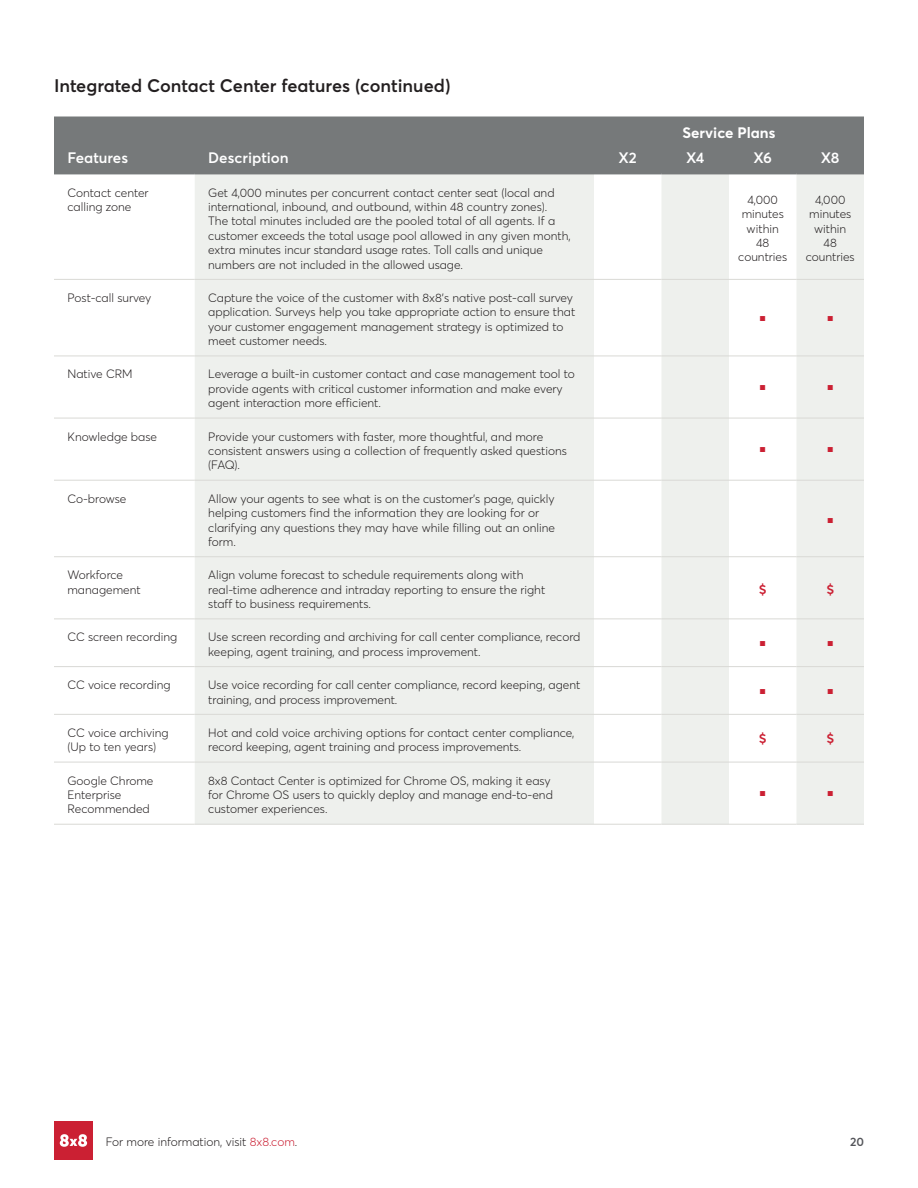
<style>
.page{position:relative;width:918px;height:1188px;background:#fff}
.page>*{position:absolute;margin:0;border:0;box-sizing:border-box;transform-origin:0 0}
.Subhead_Level_2{font:600 18px "Averta";color:#231f20}
.Table_Body{font:600 15px "Averta";color:#fff}
.Table_Body-2{font:700 15px "Averta";color:#fff}
.Table_Body-3{font:600 13.5px "Averta";color:#cb2033}
.Table_Body-4{font:300 12px/14.4px "Averta";color:#231f20}
.t1{font:600 12px "Averta";color:#54555a}
.Table_Body-5{font:300 9px "Averta";color:#cb2033}
.s1{color:#cb2033}
</style>
<div class="page">
<div style="left:54px;top:117px;width:810px;height:56px;background:#76797a"></div>
<svg style="left:195px;top:174px;width:669px;height:650px;fill:#eef0ed"></svg>
<hr style="left:54px;top:356px;width:141px;height:1px;background:#d9d9d5">
<hr style="left:195px;top:356px;width:399px;height:1px;background:#d9d9d5">
<hr style="left:594px;top:356px;width:68px;height:1px;background:#d9d9d5">
<hr style="left:662px;top:356px;width:67px;height:1px;background:#d9d9d5">
<hr style="left:729px;top:356px;width:68px;height:1px;background:#d9d9d5">
<hr style="left:797px;top:356px;width:67px;height:1px;background:#d9d9d5">
<hr style="left:54px;top:418px;width:141px;height:1px;background:#d9d9d5">
<hr style="left:195px;top:418px;width:399px;height:1px;background:#d9d9d5">
<hr style="left:594px;top:418px;width:68px;height:1px;background:#d9d9d5">
<hr style="left:662px;top:418px;width:67px;height:1px;background:#d9d9d5">
<hr style="left:729px;top:418px;width:68px;height:1px;background:#d9d9d5">
<hr style="left:797px;top:418px;width:67px;height:1px;background:#d9d9d5">
<hr style="left:54px;top:480px;width:141px;height:1px;background:#d9d9d5">
<hr style="left:195px;top:480px;width:399px;height:1px;background:#d9d9d5">
<hr style="left:594px;top:480px;width:68px;height:1px;background:#d9d9d5">
<hr style="left:662px;top:480px;width:67px;height:1px;background:#d9d9d5">
<hr style="left:729px;top:480px;width:68px;height:1px;background:#d9d9d5">
<hr style="left:797px;top:480px;width:67px;height:1px;background:#d9d9d5">
<hr style="left:54px;top:556px;width:141px;height:1px;background:#d9d9d5">
<hr style="left:195px;top:556px;width:399px;height:1px;background:#d9d9d5">
<hr style="left:594px;top:556px;width:68px;height:1px;background:#d9d9d5">
<hr style="left:662px;top:556px;width:67px;height:1px;background:#d9d9d5">
<hr style="left:729px;top:556px;width:68px;height:1px;background:#d9d9d5">
<hr style="left:797px;top:556px;width:67px;height:1px;background:#d9d9d5">
<hr style="left:54px;top:619px;width:141px;height:1px;background:#d9d9d5">
<hr style="left:195px;top:619px;width:399px;height:1px;background:#d9d9d5">
<hr style="left:594px;top:619px;width:68px;height:1px;background:#d9d9d5">
<hr style="left:662px;top:619px;width:67px;height:1px;background:#d9d9d5">
<hr style="left:729px;top:619px;width:68px;height:1px;background:#d9d9d5">
<hr style="left:797px;top:619px;width:67px;height:1px;background:#d9d9d5">
<hr style="left:54px;top:666px;width:141px;height:1px;background:#d9d9d5">
<hr style="left:195px;top:666px;width:399px;height:1px;background:#d9d9d5">
<hr style="left:594px;top:666px;width:68px;height:1px;background:#d9d9d5">
<hr style="left:662px;top:666px;width:67px;height:1px;background:#d9d9d5">
<hr style="left:729px;top:666px;width:68px;height:1px;background:#d9d9d5">
<hr style="left:797px;top:666px;width:67px;height:1px;background:#d9d9d5">
<hr style="left:54px;top:714px;width:141px;height:1px;background:#d9d9d5">
<hr style="left:195px;top:714px;width:399px;height:1px;background:#d9d9d5">
<hr style="left:594px;top:714px;width:68px;height:1px;background:#d9d9d5">
<hr style="left:662px;top:714px;width:67px;height:1px;background:#d9d9d5">
<hr style="left:729px;top:714px;width:68px;height:1px;background:#d9d9d5">
<hr style="left:797px;top:714px;width:67px;height:1px;background:#d9d9d5">
<hr style="left:54px;top:762px;width:141px;height:1px;background:#d9d9d5">
<hr style="left:195px;top:762px;width:399px;height:1px;background:#d9d9d5">
<hr style="left:594px;top:762px;width:68px;height:1px;background:#d9d9d5">
<hr style="left:662px;top:762px;width:67px;height:1px;background:#d9d9d5">
<hr style="left:729px;top:762px;width:68px;height:1px;background:#d9d9d5">
<hr style="left:797px;top:762px;width:67px;height:1px;background:#d9d9d5">
<hr style="left:54px;top:824px;width:141px;height:1px;background:#d9d9d5">
<hr style="left:195px;top:824px;width:399px;height:1px;background:#d9d9d5">
<hr style="left:594px;top:824px;width:68px;height:1px;background:#d9d9d5">
<hr style="left:662px;top:824px;width:67px;height:1px;background:#d9d9d5">
<hr style="left:729px;top:824px;width:68px;height:1px;background:#d9d9d5">
<hr style="left:797px;top:824px;width:67px;height:1px;background:#d9d9d5">
<hr style="left:54px;top:279px;width:141px;height:1px;background:#d9d9d5">
<hr style="left:195px;top:279px;width:399px;height:1px;background:#d9d9d5">
<hr style="left:594px;top:279px;width:68px;height:1px;background:#d9d9d5">
<hr style="left:662px;top:279px;width:67px;height:1px;background:#d9d9d5">
<hr style="left:729px;top:279px;width:68px;height:1px;background:#d9d9d5">
<hr style="left:797px;top:279px;width:67px;height:1px;background:#d9d9d5">
<hr style="left:54px;top:143px;width:141px;height:1px;background:#76797a">
<hr style="left:54px;top:173px;width:141px;height:1px;background:#76797a">
<hr style="left:195px;top:173px;width:399px;height:1px;background:#76797a">
<hr style="left:594px;top:173px;width:68px;height:1px;background:#76797a">
<hr style="left:662px;top:173px;width:67px;height:1px;background:#76797a">
<hr style="left:729px;top:173px;width:68px;height:1px;background:#76797a">
<hr style="left:797px;top:173px;width:67px;height:1px;background:#76797a">
<div style="left:54px;top:1121px;width:39px;height:39px;background:#cb2033"></div>
<svg style="left:60px;top:1134px;width:27px;height:13px"></svg>
<p class="Subhead_Level_2" style="left:54px;top:73px;width:398px">Integrated Contact Center features (continued)</p>
<p class="Table_Body-2" style="left:683px;top:122px;width:94px">Service Plans</p>
<p class="Table_Body" style="left:68px;top:147px;width:62px">Features</p>
<p class="Table_Body" style="left:208px;top:147px;width:82px">Description</p>
<p class="Table_Body" style="left:619px;top:147px;width:20px">X2</p>
<p class="Table_Body" style="left:686px;top:147px;width:20px">X4</p>
<p class="Table_Body" style="left:754px;top:147px;width:20px">X6</p>
<p class="Table_Body" style="left:821px;top:147px;width:20px">X8</p>
<p class="Table_Body-4" style="left:68px;top:185px;width:83px">Contact center calling zone</p>
<p class="Table_Body-4" style="left:208px;top:185px;width:364px">Get 4,000 minutes per concurrent contact center seat (local and international, inbound, and outbound, within 48 country zones).<br>The total minutes included are the pooled total of all agents. If a customer exceeds the total usage pool allowed in any given month, extra minutes incur standard usage rates. Toll calls and unique numbers are not included in the allowed usage.</p>
<p class="Table_Body-4" style="left:738px;top:192px;width:51px;text-align:center">4,000 minutes within<br>48 countries</p>
<p class="Table_Body-4" style="left:806px;top:192px;width:51px;text-align:center">4,000 minutes within<br>48 countries</p>
<p class="Table_Body-4" style="left:68px;top:290px;width:85px">Post-call survey</p>
<p class="Table_Body-4" style="left:208px;top:290px;width:369px">Capture the voice of the customer with 8x8’s native post-call survey application. Surveys help you take appropriate action to ensure that your customer engagement management strategy is optimized to meet customer needs.</p>
<p class="Table_Body-5" style="left:760px;top:312px;width:7px">■</p>
<p class="Table_Body-5" style="left:827px;top:312px;width:7px">■</p>
<p class="Table_Body-4" style="left:68px;top:367px;width:67px">Native CRM</p>
<p class="Table_Body-4" style="left:208px;top:367px;width:368px">Leverage a built-in customer contact and case management tool to provide agents with critical customer information and make every agent interaction more efficient.</p>
<p class="Table_Body-4" style="left:68px;top:429px;width:91px">Knowledge base</p>
<p class="Table_Body-4" style="left:208px;top:429px;width:360px">Provide your customers with faster, more thoughtful, and more consistent answers using a collection of frequently asked questions (FAQ).</p>
<p class="Table_Body-4" style="left:68px;top:491px;width:60px">Co-browse</p>
<p class="Table_Body-4" style="left:208px;top:491px;width:348px">Allow your agents to see what is on the customer’s page, quickly helping customers find the information they are looking for or clarifying any questions they may have while filling out an online form.</p>
<p class="Table_Body-4" style="left:68px;top:567px;width:75px">Workforce management</p>
<p class="Table_Body-4" style="left:208px;top:567px;width:339px">Align volume forecast to schedule requirements along with real-time adherence and intraday reporting to ensure the right staff to business requirements.</p>
<p class="Table_Body-5" style="left:760px;top:381px;width:7px">■</p>
<p class="Table_Body-5" style="left:827px;top:381px;width:7px">■</p>
<p class="Table_Body-5" style="left:760px;top:443px;width:7px">■</p>
<p class="Table_Body-5" style="left:827px;top:443px;width:7px">■</p>
<p class="Table_Body-5" style="left:827px;top:514px;width:7px">■</p>
<p class="Table_Body-3" style="left:759px;top:580px;width:9px">$</p>
<p class="Table_Body-3" style="left:826px;top:580px;width:9px">$</p>
<p class="Table_Body-4" style="left:68px;top:630px;width:111px">CC screen recording</p>
<p class="Table_Body-4" style="left:208px;top:630px;width:374px">Use screen recording and archiving for call center compliance, record keeping, agent training, and process improvement.</p>
<p class="Table_Body-5" style="left:760px;top:637px;width:7px">■</p>
<p class="Table_Body-5" style="left:827px;top:637px;width:7px">■</p>
<p class="Table_Body-4" style="left:68px;top:677px;width:105px">CC voice recording</p>
<p class="Table_Body-4" style="left:208px;top:677px;width:374px">Use voice recording for call center compliance, record keeping, agent training, and process improvement.</p>
<p class="Table_Body-5" style="left:760px;top:684px;width:7px">■</p>
<p class="Table_Body-5" style="left:827px;top:684px;width:7px">■</p>
<p class="Table_Body-4" style="left:68px;top:725px;width:103px">CC voice archiving (Up to ten years)</p>
<p class="Table_Body-4" style="left:208px;top:725px;width:368px">Hot and cold voice archiving options for contact center compliance, record keeping, agent training and process improvements.</p>
<p class="Table_Body-3" style="left:759px;top:729px;width:9px">$</p>
<p class="Table_Body-3" style="left:826px;top:729px;width:9px">$</p>
<p class="Table_Body-4" style="left:68px;top:773px;width:88px">Google Chrome<br>Enterprise<br>Recommended</p>
<p class="Table_Body-4" style="left:208px;top:773px;width:346px">8x8 Contact Center is optimized for Chrome OS, making it easy for Chrome OS users to quickly deploy and manage end-to-end customer experiences.</p>
<p class="Table_Body-5" style="left:760px;top:787px;width:7px">■</p>
<p class="Table_Body-5" style="left:827px;top:787px;width:7px">■</p>
<p class="Table_Body-4" style="left:106px;top:1134px;width:193px">For more information, visit <span class="s1">8x8.com</span>.</p>
<p class="t1" style="left:850px;top:1133px;width:15px">20</p>
</div>
